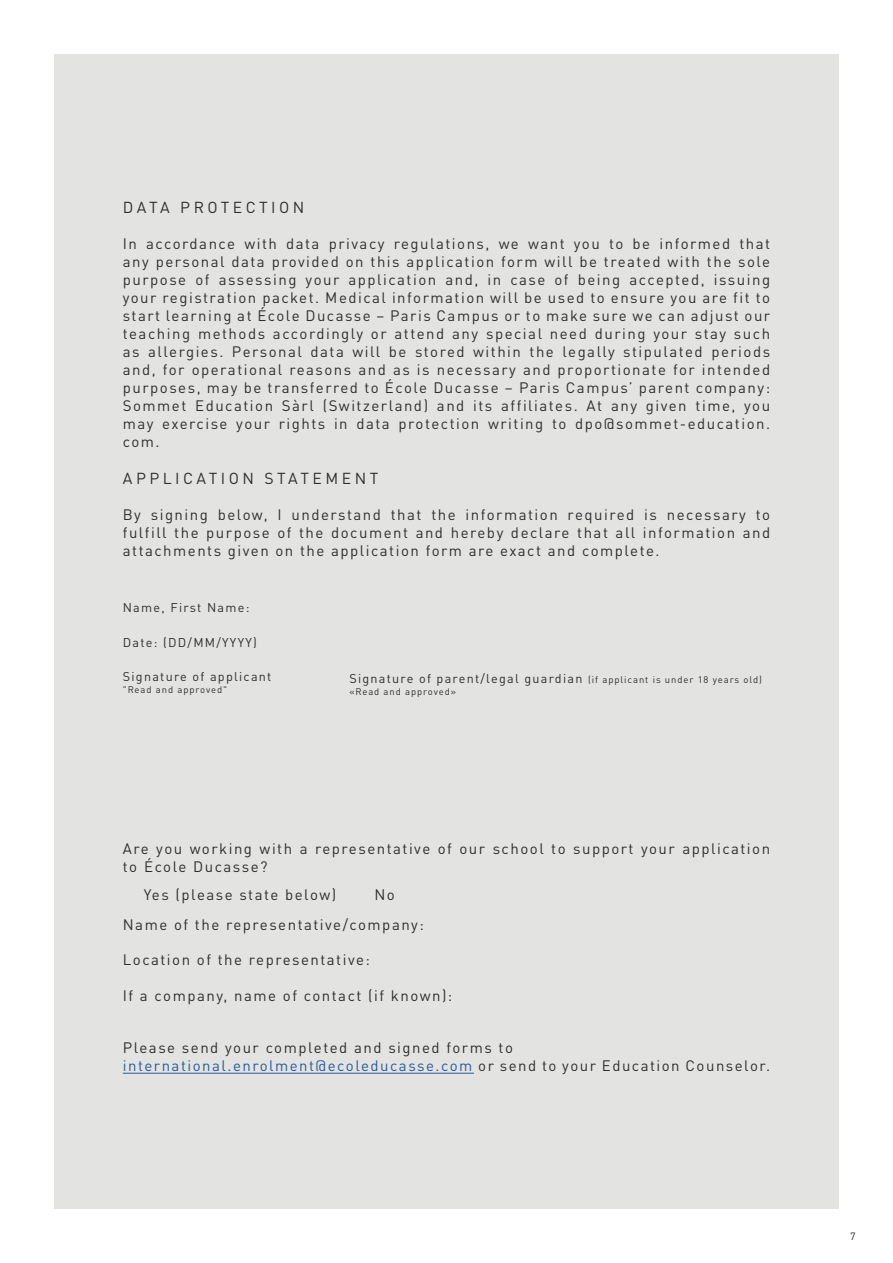
<style>
.page{position:relative;width:893px;height:1263px;background:#fff}
.page>*{position:absolute;margin:0;border:0;box-sizing:border-box;transform-origin:0 0}
.t1{font:15.75px "DIN Pro";letter-spacing:.22em;color:#2d2e2e}
.t2{font:15px/18px "DIN Pro";letter-spacing:.1em;color:#2d2e2e}
.t3{font:12.6px "DIN Pro";letter-spacing:.1em;color:#2d2e2e}
.t4{font:10.5px "DIN Pro";color:#2d2e2e}
.t5{font:9.45px "DIN Pro";letter-spacing:.1em;color:#2d2e2e}
.s1{font-size:9.45px}
.s2{color:#275b9b}
</style>
<div class="page">
<div style="left:54px;top:54px;width:785px;height:1155px;background:#e3e3e2"></div>
<hr style="left:123px;top:1073px;width:351px;height:1px;background:#275b9b">
<p class="t1" style="left:123px;top:195px;width:183px">DATA PROTECTION</p>
<p class="t2" style="left:123px;top:233px;width:649px;text-align:justify">In accordance with data privacy regulations, we want you to be informed that any personal data provided on this application form will be treated with the sole purpose of assessing your application and, in case of being accepted, issuing your registration packet. Medical information will be used to ensure you are fit to start learning at École Ducasse – Paris Campus or to make sure we can adjust our teaching methods accordingly or attend any special need during your stay such as allergies. Personal data will be stored within the legally stipulated periods and, for operational reasons and as is necessary and proportionate for intended purposes, may be transferred to École Ducasse – Paris Campus’ parent company:<br>Sommet Education Sàrl (Switzerland) and its affiliates. At any given time, you may exercise your rights in data protection writing to dpo@sommet-education. com.</p>
<p class="t1" style="left:123px;top:466px;width:257px">APPLICATION STATEMENT</p>
<p class="t2" style="left:123px;top:504px;width:649px;text-align:justify">By signing below, I understand that the information required is necessary to fulfill the purpose of the document and hereby declare that all information and attachments given on the application form are exact and complete.</p>
<p class="t3" style="left:123px;top:597px;width:128px">Name, First Name:</p>
<p class="t3" style="left:123px;top:633px;width:136px">Date: (DD/MM/YYYY)</p>
<p class="t3" style="left:123px;top:667px;width:150px">Signature of applicant</p>
<p class="t5" style="left:123px;top:682px;width:106px">"Read and approved"</p>
<p class="t3" style="left:349px;top:669px;width:414px">Signature of parent/legal guardian <span class="s1">(if applicant is under 18 years old)</span></p>
<p class="t5" style="left:349px;top:684px;width:108px">«Read and approved»</p>
<p class="t2" style="left:123px;top:838px;width:649px">Are you working with a representative of our school to support your application to École Ducasse?</p>
<p class="t2" style="left:144px;top:884px;width:194px">Yes (please state below)</p>
<p class="t2" style="left:374px;top:884px;width:22px">No</p>
<p class="t2" style="left:123px;top:914px;width:303px">Name of the representative/company:</p>
<p class="t2" style="left:123px;top:949px;width:249px">Location of the representative:</p>
<p class="t2" style="left:123px;top:985px;width:331px">If a company, name of contact (if known):</p>
<p class="t2" style="left:123px;top:1037px;width:649px">Please send your completed and signed forms to <span class="s2">international.enrolment@ecoleducasse.com</span> or send to your Education Counselor.</p>
<p class="t4" style="left:850px;top:1228px;width:7px">7</p>
</div>
